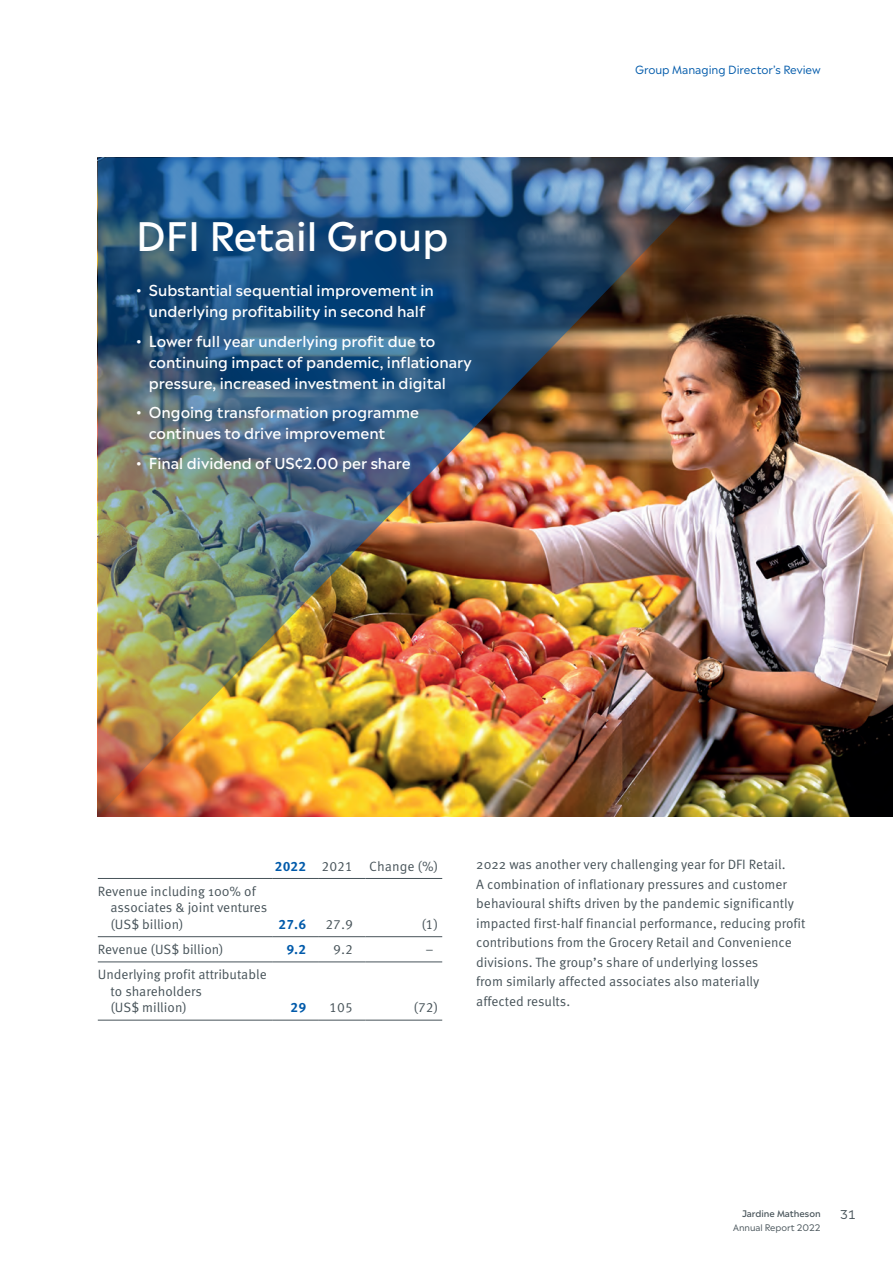
<style>
.page{position:relative;width:893px;height:1263px;background:#fff}
.page>*{position:absolute;margin:0;border:0;box-sizing:border-box;transform-origin:0 0}
.MD_Headline_new{font:500 39px "Madera";color:#fff}
.t1{font:500 15px/21px "Madera";color:#fff}
.Body_text{font:13.5px/19.5px "Meta OT Norm";color:#475359}
.BR_table_no_1{font:13.5px "Meta Correspondence Pro";color:#475359}
.BR_table_head_2{font:13.5px "Meta Correspondence Pro";color:#475359}
.BR_table_no_1-2{font:700 13.5px "Meta Correspondence Pro";color:#015aaa}
.BR_table_no_2{font:13.5px "Meta Correspondence Pro";color:#475359}
.BR_table_head_1{font:700 13.5px "Meta Correspondence Pro";color:#015aaa}
.BR_table_head_1-2{font:13.5px "Meta Correspondence Pro";color:#475359}
.t2{font:12px "Madera";color:#475359}
.t3{font:11.25px "Madera";color:#015aaa}
.t4{font:9px "Madera";color:#475359}
.t5{font:500 9px "Madera";color:#475359}
</style>
<div class="page">
<img style="left:736px;top:157px;width:157px;height:659px">
<img style="left:98px;top:157px;width:638px;height:659px">
<hr style="left:98px;top:936px;width:174px;height:1px;background:#475359">
<hr style="left:272px;top:936px;width:47px;height:1px;background:#475359">
<hr style="left:319px;top:936px;width:47px;height:1px;background:#475359">
<hr style="left:366px;top:936px;width:76px;height:1px;background:#475359">
<hr style="left:98px;top:962px;width:174px;height:1px;background:#475359">
<hr style="left:272px;top:962px;width:47px;height:1px;background:#475359">
<hr style="left:319px;top:962px;width:47px;height:1px;background:#475359">
<hr style="left:366px;top:962px;width:76px;height:1px;background:#475359">
<hr style="left:98px;top:1020px;width:174px;height:1px;background:#475359">
<hr style="left:272px;top:1020px;width:47px;height:1px;background:#475359">
<hr style="left:319px;top:1020px;width:47px;height:1px;background:#475359">
<hr style="left:366px;top:1020px;width:76px;height:1px;background:#475359">
<hr style="left:98px;top:878px;width:174px;height:1px;background:#475359">
<hr style="left:272px;top:878px;width:47px;height:1px;background:#475359">
<hr style="left:319px;top:878px;width:47px;height:1px;background:#475359">
<hr style="left:366px;top:878px;width:76px;height:1px;background:#475359">
<p class="MD_Headline_new" style="left:136px;top:207px;width:314px">DFI Retail Group</p>
<p class="t1" style="left:136px;top:279px;width:299px;text-align:center">• Substantial sequential improvement in underlying profitability in second half</p>
<p class="t1" style="left:149px;top:330px;width:324px;text-indent:-13px">• Lower full year underlying profit due to continuing impact of pandemic, inflationary pressure, increased investment in digital</p>
<p class="t1" style="left:149px;top:401px;width:272px;text-indent:-13px">• Ongoing transformation programme continues to drive improvement</p>
<p class="t1" style="left:136px;top:452px;width:276px">• Final dividend of US¢2.00 per share</p>
<p class="t3" style="left:635px;top:61px;width:187px">Group Managing Director’s Review</p>
<p class="Body_text" style="left:111px;top:883px;width:158px;line-height:16.5px;text-indent:-13px">Revenue including 100% of associates &amp; joint ventures (US$ billion)</p>
<p class="BR_table_head_1" style="left:275px;top:855px;width:33px">2022</p>
<p class="BR_table_head_1-2" style="left:322px;top:856px;width:33px">2021</p>
<p class="BR_table_head_2" style="left:369px;top:856px;width:71px">Change (%)</p>
<p class="BR_table_no_1-2" style="left:279px;top:913px;width:29px">27.6</p>
<p class="BR_table_no_1" style="left:325px;top:914px;width:29px">27.9</p>
<p class="BR_table_no_2" style="left:421px;top:914px;width:18px">(1)</p>
<p class="Body_text" style="left:98px;top:940px;width:127px">Revenue (US$ billion)</p>
<p class="BR_table_no_1-2" style="left:286px;top:939px;width:21px">9.2</p>
<p class="BR_table_no_1" style="left:333px;top:939px;width:21px">9.2</p>
<p class="BR_table_no_2" style="left:426px;top:939px;width:10px">–</p>
<p class="Body_text" style="left:111px;top:966px;width:158px;line-height:16.5px;text-indent:-13px">Underlying profit attributable to shareholders<br>(US$ million)</p>
<p class="BR_table_no_1-2" style="left:290px;top:997px;width:17px">29</p>
<p class="BR_table_no_1" style="left:329px;top:997px;width:25px">105</p>
<p class="BR_table_no_2" style="left:414px;top:997px;width:26px">(72)</p>
<p class="Body_text" style="left:476px;top:855px;width:331px">2022 was another very challenging year for DFI Retail.<br>A combination of inflationary pressures and customer behavioural shifts driven by the pandemic significantly impacted first-half financial performance, reducing profit contributions from the Grocery Retail and Convenience divisions. The group’s share of underlying losses<br>from similarly affected associates also materially affected results.</p>
<p class="t5" style="left:742px;top:1207px;width:80px">Jardine Matheson</p>
<p class="t2" style="left:840px;top:1206px;width:17px">31</p>
<p class="t4" style="left:733px;top:1220px;width:89px">Annual Report 2022</p>
</div>
